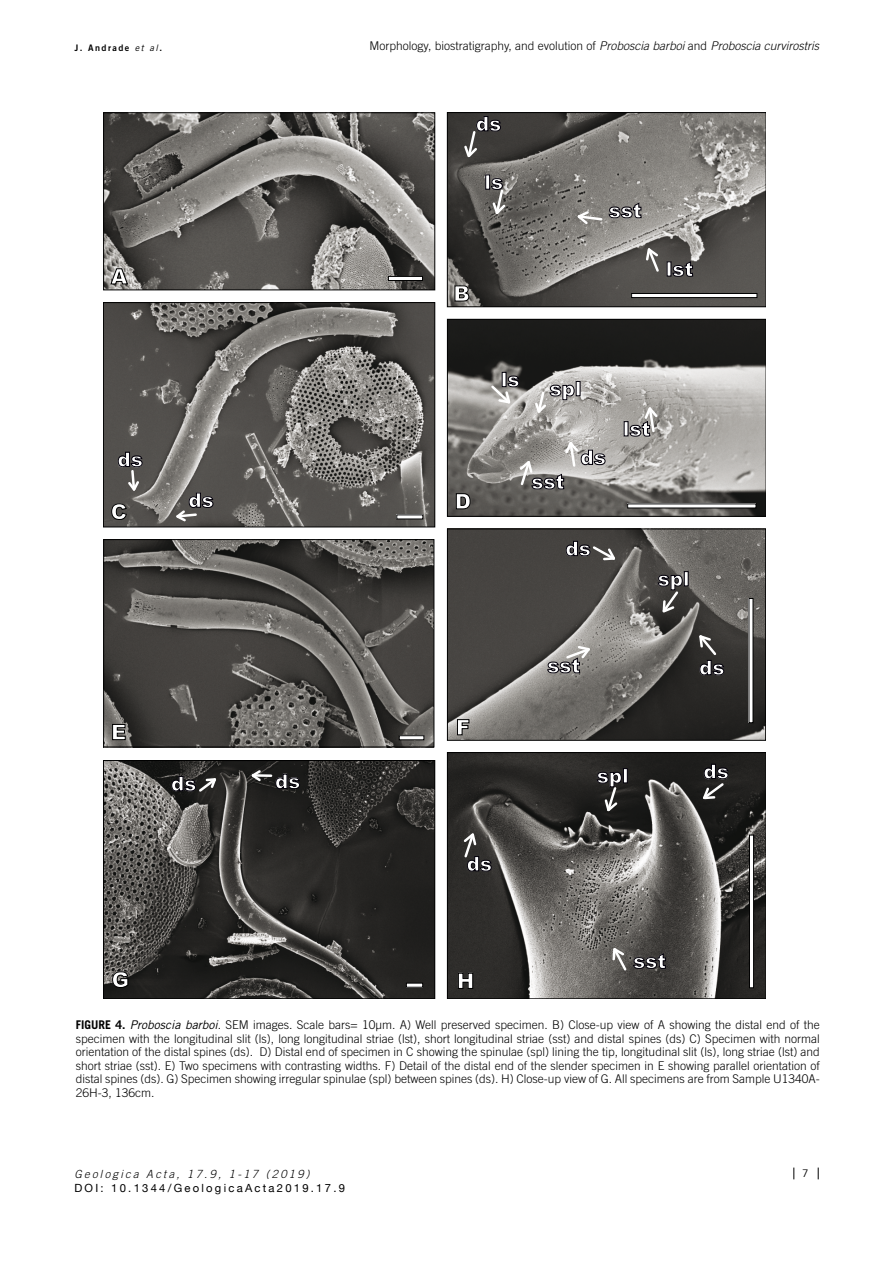
<style>
.page{position:relative;width:893px;height:1263px;background:#fff}
.page>*{position:absolute;margin:0;border:0;box-sizing:border-box;transform-origin:0 0}
.t1{font:900 21.15px "Arial";color:#fff}
.t2{font:900 19.95px "Arial";color:#fff}
.t3{font:300 12px/13.5px "Trade Gothic LT Std";color:#000;text-align:justify}
.t4{font:11.25px "Helvetica Neue";letter-spacing:.2em;color:#000}
.t5{font:italic 300 11.25px "Trade Gothic LT Std";letter-spacing:.2em;color:#000}
.t6{font:10.5px "Trade Gothic LT Std";color:#000}
.t7{font:9px "Trade Gothic LT Std Bd 2";letter-spacing:.16em;color:#000}
.s1{font-family:"Trade Gothic LT Std";font-style:italic}
.s2{font-style:italic}
.s3{font-weight:700}
.s4{font-weight:400;font-style:italic}
</style>
<div class="page">
<svg style="left:793px;top:1167px;width:1px;height:12px"></svg>
<svg style="left:818px;top:1167px;width:1px;height:12px"></svg>
<img style="left:105px;top:115px;width:328px;height:173px">
<img style="left:449px;top:115px;width:315px;height:190px">
<img style="left:105px;top:304px;width:328px;height:221px">
<img style="left:449px;top:321px;width:315px;height:194px">
<img style="left:449px;top:531px;width:315px;height:208px">
<img style="left:449px;top:754px;width:315px;height:243px">
<img style="left:105px;top:762px;width:328px;height:235px">
<img style="left:104px;top:541px;width:330px;height:207px">
<svg style="left:110px;top:268px;width:18px;height:17px"></svg>
<svg style="left:111px;top:503px;width:16px;height:17px"></svg>
<svg style="left:456px;top:493px;width:15px;height:16px"></svg>
<svg style="left:454px;top:285px;width:15px;height:17px"></svg>
<svg style="left:112px;top:724px;width:14px;height:16px"></svg>
<svg style="left:457px;top:719px;width:13px;height:16px"></svg>
<svg style="left:112px;top:971px;width:17px;height:17px"></svg>
<svg style="left:458px;top:973px;width:15px;height:16px"></svg>
<div style="left:485px;top:175px;width:5px;height:15px;border:1px solid #03000a"></div>
<svg style="left:491px;top:178px;width:17px;height:38px"></svg>
<div style="left:502px;top:372px;width:4px;height:15px;border:1px solid #03000a"></div>
<svg style="left:489px;top:375px;width:30px;height:31px"></svg>
<svg style="left:657px;top:575px;width:26px;height:40px"></svg>
<div style="left:684px;top:571px;width:4px;height:15px;border:1px solid #03000a"></div>
<svg style="left:596px;top:772px;width:26px;height:41px"></svg>
<div style="left:623px;top:768px;width:5px;height:15px;border:1px solid #03000a"></div>
<svg style="left:611px;top:946px;width:55px;height:27px"></svg>
<svg style="left:547px;top:644px;width:45px;height:29px"></svg>
<div style="left:624px;top:421px;width:4px;height:15px;border:1px solid #03000a"></div>
<svg style="left:629px;top:405px;width:31px;height:32px"></svg>
<svg style="left:118px;top:452px;width:25px;height:41px"></svg>
<svg style="left:174px;top:492px;width:40px;height:31px"></svg>
<svg style="left:275px;top:773px;width:25px;height:16px"></svg>
<hr style="left:253px;top:774px;width:18px;height:3px;background:#fff">
<svg style="left:250px;top:768px;width:13px;height:15px"></svg>
<svg style="left:171px;top:776px;width:47px;height:18px"></svg>
<svg style="left:462px;top:831px;width:30px;height:40px"></svg>
<svg style="left:701px;top:763px;width:28px;height:38px"></svg>
<svg style="left:565px;top:541px;width:52px;height:21px"></svg>
<svg style="left:697px;top:633px;width:27px;height:42px"></svg>
<div style="left:667px;top:261px;width:4px;height:15px;border:1px solid #03000a"></div>
<svg style="left:672px;top:261px;width:21px;height:16px"></svg>
<svg style="left:576px;top:202px;width:66px;height:24px;background:#83817e"></svg>
<svg style="left:644px;top:246px;width:17px;height:28px"></svg>
<svg style="left:518px;top:440px;width:88px;height:50px;background:#989592"></svg>
<svg style="left:533px;top:384px;width:42px;height:31px"></svg>
<div style="left:576px;top:381px;width:4px;height:15px;border:1px solid #03000a"></div>
<div style="left:103px;top:113px;width:332px;height:177px;border:1px solid #000"></div>
<div style="left:447px;top:113px;width:319px;height:194px;border:1px solid #000"></div>
<div style="left:447px;top:319px;width:319px;height:198px;border:1px solid #000"></div>
<div style="left:447px;top:529px;width:319px;height:212px;border:1px solid #000"></div>
<div style="left:447px;top:752px;width:319px;height:247px;border:1px solid #000"></div>
<div style="left:103px;top:760px;width:332px;height:239px;border:1px solid #000"></div>
<div style="left:103px;top:302px;width:332px;height:225px;border:1px solid #000"></div>
<div style="left:103px;top:539px;width:331px;height:208px;border:1px solid #000"></div>
<div style="left:632px;top:293px;width:125px;height:5px;background:#fff"></div>
<div style="left:631px;top:293px;width:126px;height:5px;border:1px solid #000"></div>
<hr style="left:388px;top:276px;width:34px;height:4px;background:#fff">
<div style="left:388px;top:276px;width:35px;height:5px;border:1px solid #000"></div>
<svg style="left:628px;top:504px;width:128px;height:4px"></svg>
<svg style="left:397px;top:515px;width:26px;height:4px"></svg>
<hr style="left:399px;top:736px;width:25px;height:4px;background:#fff">
<div style="left:399px;top:735px;width:25px;height:5px;border:1px solid #000"></div>
<hr style="left:749px;top:835px;width:4px;height:153px;background:#fff">
<div style="left:749px;top:835px;width:5px;height:153px;border:1px solid #000"></div>
<svg style="left:462px;top:116px;width:39px;height:43px;background:#444241"></svg>
<p class="t7" style="left:74px;top:42px;width:89px">J. Andrade <span class="s1">et al</span>.</p>
<p class="t3" style="left:370px;top:39px;width:451px">Morphology, biostratigraphy, and evolution of <span class="s2">Proboscia barboi</span> and <span class="s2">Proboscia curvirostris</span></p>
<p class="t2" style="left:476px;top:109px;width:27px">ds</p>
<p class="t1" style="left:111px;top:261px;width:18px">A</p>
<p class="t2" style="left:484px;top:168px;width:20px">ls</p>
<p class="t1" style="left:453px;top:278px;width:18px">B</p>
<p class="t2" style="left:609px;top:196px;width:34px">sst</p>
<p class="t2" style="left:666px;top:254px;width:29px">lst</p>
<p class="t2" style="left:118px;top:445px;width:27px">ds</p>
<p class="t1" style="left:111px;top:496px;width:18px">C</p>
<p class="t2" style="left:188px;top:486px;width:27px">ds</p>
<p class="t1" style="left:455px;top:486px;width:18px">D</p>
<p class="t2" style="left:501px;top:365px;width:20px">ls</p>
<p class="t2" style="left:549px;top:374px;width:33px">spl</p>
<p class="t2" style="left:531px;top:467px;width:34px">sst</p>
<p class="t2" style="left:580px;top:443px;width:27px">ds</p>
<p class="t2" style="left:623px;top:414px;width:29px">lst</p>
<p class="t2" style="left:565px;top:534px;width:27px">ds</p>
<p class="t2" style="left:658px;top:564px;width:33px">spl</p>
<p class="t1" style="left:111px;top:717px;width:17px">E</p>
<p class="t1" style="left:456px;top:712px;width:16px">F</p>
<p class="t2" style="left:171px;top:769px;width:27px">ds</p>
<p class="t2" style="left:275px;top:767px;width:27px">ds</p>
<p class="t2" style="left:467px;top:849px;width:27px">ds</p>
<p class="t2" style="left:547px;top:651px;width:34px">sst</p>
<p class="t2" style="left:597px;top:761px;width:33px">spl</p>
<p class="t2" style="left:699px;top:653px;width:27px">ds</p>
<p class="t2" style="left:703px;top:757px;width:27px">ds</p>
<p class="t1" style="left:112px;top:964px;width:19px">G</p>
<p class="t1" style="left:457px;top:965px;width:19px">H</p>
<p class="t2" style="left:633px;top:946px;width:34px">sst</p>
<p class="t3" style="left:76px;top:1018px;width:746px"><span class="s3">FIGURE 4.</span> <span class="s4">Proboscia barboi</span>. SEM images. Scale bars= 10µm. A) Well preserved specimen. B) Close-up view of A showing the distal end of the specimen with the longitudinal slit (ls), long longitudinal striae (lst), short longitudinal striae (sst) and distal spines (ds) C) Specimen with normal orientation of the distal spines (ds). D) Distal end of specimen in C showing the spinulae (spl) lining the tip, longitudinal slit (ls), long striae (lst) and short striae (sst). E) Two specimens with contrasting widths. F) Detail of the distal end of the slender specimen in E showing parallel orientation of distal spines (ds). G) Specimen showing irregular spinulae (spl) between spines (ds). H) Close-up view of G. All specimens are from Sample U1340A-26H-3, 136cm.</p>
<p class="t5" style="left:74px;top:1167px;width:237px">Geologica Acta, 17.9, 1-17 (2019)</p>
<p class="t4" style="left:74px;top:1181px;width:272px">DOI: 10.1344/GeologicaActa2019.17.9</p>
<p class="t6" style="left:802px;top:1167px;width:8px">7</p>
</div>
